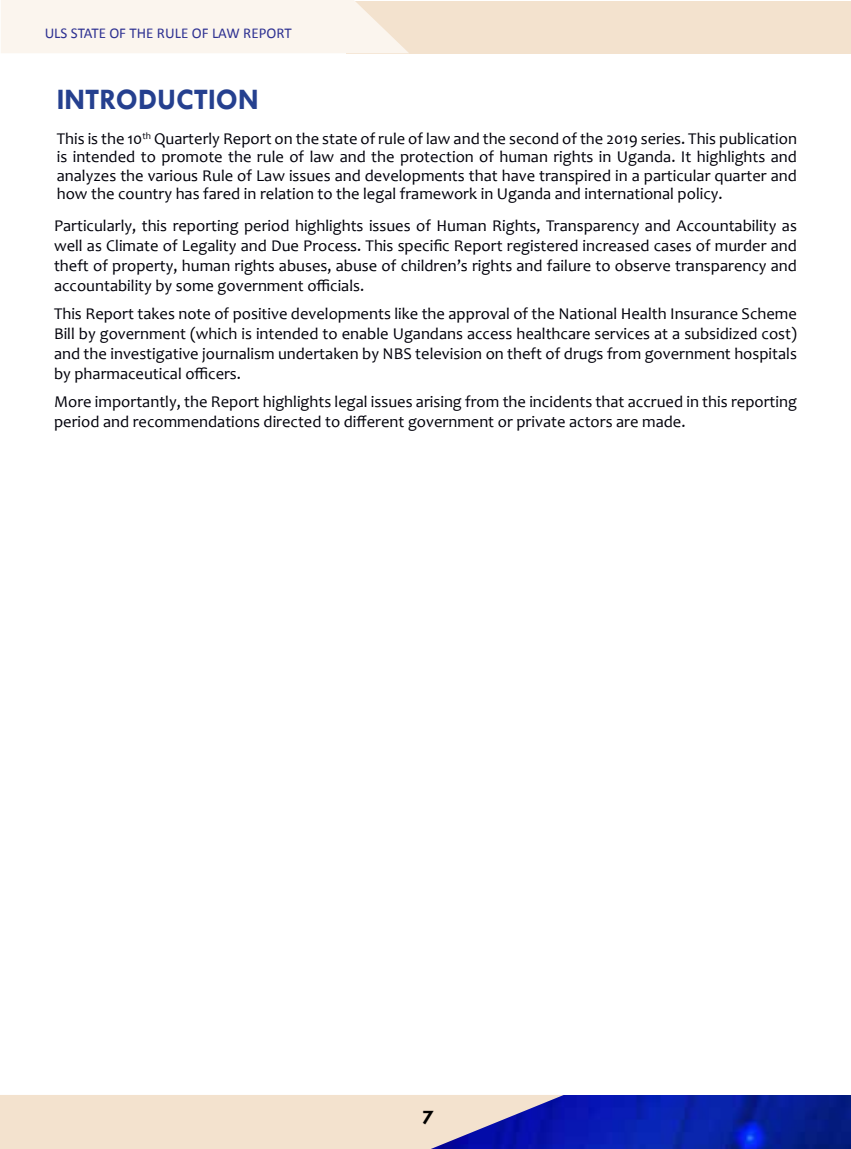
<style>
.page{position:relative;width:851px;height:1149px;background:#fff}
.page>*{position:absolute;margin:0;border:0;box-sizing:border-box;transform-origin:0 0}
.t1{font:700 30px "Tw Cen";color:#25408f}
.t2{font:700 21px "Tw Cen";color:#000}
.t3{font:16.5px/19.8px "Candara";color:#00000a;text-align:justify}
.t4{font:15px "Calibri";color:#2e3192}
</style>
<div class="page">
<img style="left:563px;top:1095px;width:287px;height:52px">
<svg style="left:0;top:1095px;width:563px;height:53px;background:#d7c9c9"></svg>
<div style="left:346px;top:1px;width:504px;height:52px;background:#f3e2ce"></div>
<div style="left:1px;top:0;width:408px;height:53px;background:#fbf5ee"></div>
<p class="t4" style="left:45px;top:23px;width:248px">ULS STATE OF THE RULE OF LAW REPORT</p>
<h1 class="t1" style="left:57px;top:81px;width:203px">INTRODUCTION</h1>
<p class="t3" style="left:57px;top:129px;width:741px;line-height:18.1px">This is the 10<sup>th</sup> Quarterly Report on the state of rule of law and the second of the 2019 series. This publication is intended to promote the rule of law and the protection of human rights in Uganda. It highlights and analyzes the various Rule of Law issues and developments that have transpired in a particular quarter and how the country has fared in relation to the legal framework in Uganda and international policy.</p>
<p class="t3" style="left:54px;top:216px;width:744px">Particularly, this reporting period highlights issues of Human Rights, Transparency and Accountability as well as Climate of Legality and Due Process. This specific Report registered increased cases of murder and theft of property, human rights abuses, abuse of children’s rights and failure to observe transparency and accountability by some government officials.</p>
<p class="t3" style="left:54px;top:303px;width:744px">This Report takes note of positive developments like the approval of the National Health Insurance Scheme Bill by government (which is intended to enable Ugandans access healthcare services at a subsidized cost) and the investigative journalism undertaken by NBS television on theft of drugs from government hospitals by pharmaceutical officers.</p>
<p class="t3" style="left:54px;top:391px;width:744px">More importantly, the Report highlights legal issues arising from the incidents that accrued in this reporting period and recommendations directed to different government or private actors are made.</p>
<p class="t2" style="left:422px;top:1104px;width:13px">7</p>
</div>
